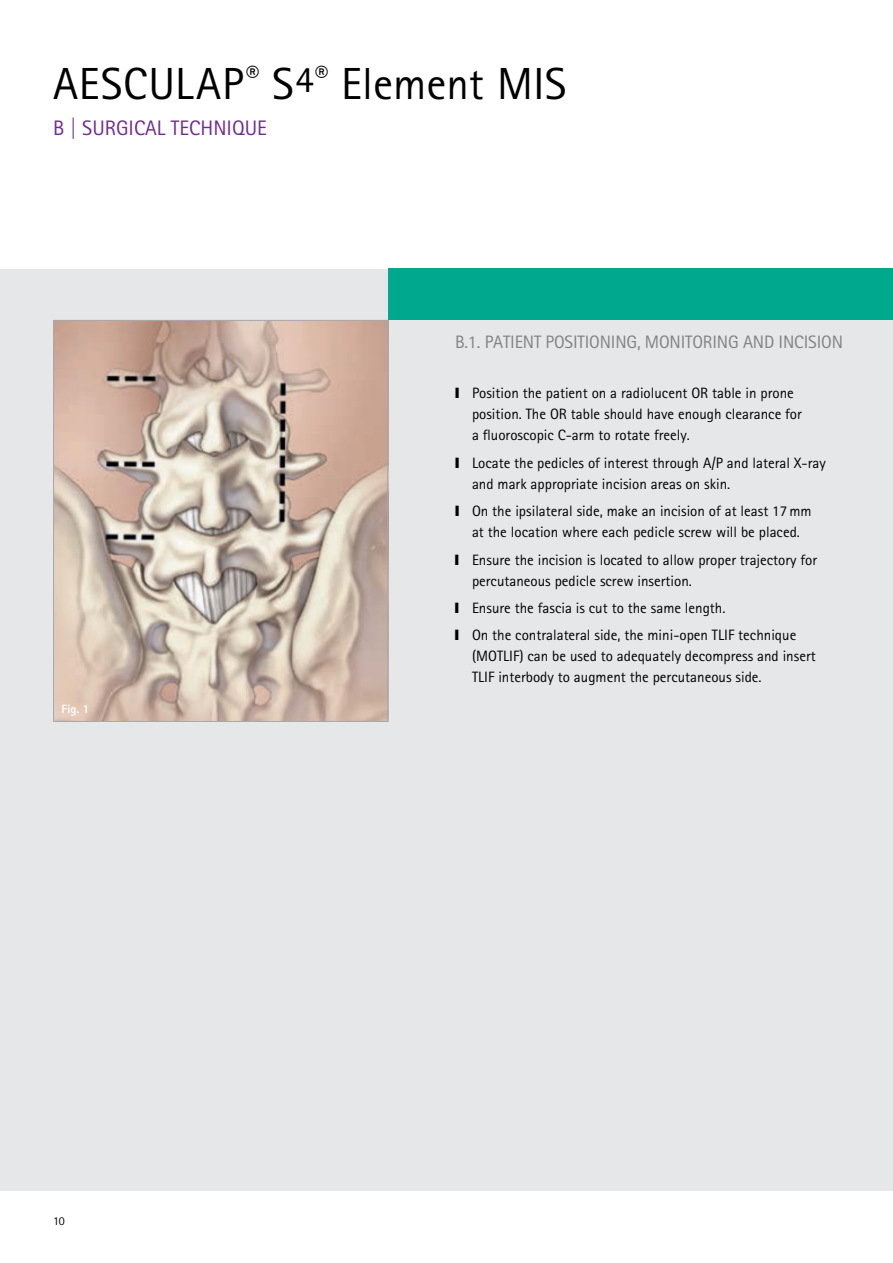
<style>
.page{position:relative;width:893px;height:1263px;background:#fff}
.page>*{position:absolute;margin:0;border:0;box-sizing:border-box;transform-origin:0 0}
.t1{font:45px "Rotis Sans Serif Pro";letter-spacing:.005em;color:#000}
.t2{font:21px "Rotis Sans Serif Pro";color:#712b90}
.t3{font:18px "Rotis Sans Serif Pro";letter-spacing:-.01em;color:#808285}
.t4{font:15px/21px "Rotis Sans Serif Pro";color:#000}
.t5{font:800 12px "Rotis Sans Serif Pro";color:#fff}
.t6{font:12px "Rotis Sans Serif Pro";color:#000}
</style>
<div class="page">
<div style="left:0;top:269px;width:893px;height:922px;background:#e6e7e8"></div>
<div style="left:388px;top:269px;width:505px;height:51px;background:#00a88e"></div>
<img style="left:55px;top:322px;width:331px;height:398px">
<div style="left:53px;top:320px;width:335px;height:402px;border:1px solid #a7a9ac"></div>
<h1 class="t1" style="left:53px;top:57px;width:515px">AESCULAP<sup>®</sup> S<sup>4</sup><sup>®</sup> Element MIS</h1>
<h2 class="t2" style="left:53px;top:116px;width:215px">B | SURGICAL TECHNIQUE</h2>
<p class="t3" style="left:455px;top:332px;width:390px">B.1. PATIENT POSITIONING, MONITORING AND INCISION</p>
<p class="t5" style="left:62px;top:702px;width:29px">Fig. 1</p>
<p class="t6" style="left:53px;top:1213px;width:13px">10</p>
<p class="t4" style="left:472px;top:383px;width:331px;text-indent:-17px">❙ Position the patient on a radiolucent OR table in prone position. The OR table should have enough clearance for a fluoroscopic C-arm to rotate freely.</p>
<p class="t4" style="left:472px;top:452px;width:355px;text-indent:-17px">❙ Locate the pedicles of interest through A/P and lateral X-ray and mark appropriate incision areas on skin.</p>
<p class="t4" style="left:455px;top:501px;width:358px;text-align:center">❙ On the ipsilateral side, make an incision of at least 17 mm at the location where each pedicle screw will be placed.</p>
<p class="t4" style="left:472px;top:549px;width:347px;text-indent:-17px">❙ Ensure the incision is located to allow proper trajectory for percutaneous pedicle screw insertion.</p>
<p class="t4" style="left:455px;top:594px;width:343px;line-height:27.3px">❙ Ensure the fascia is cut to the same length.<br>❙ On the contralateral side, the mini-open TLIF technique</p>
<p class="t4" style="left:472px;top:646px;width:345px">(MOTLIF) can be used to adequately decompress and insert<br>TLIF interbody to augment the percutaneous side.</p>
</div>
